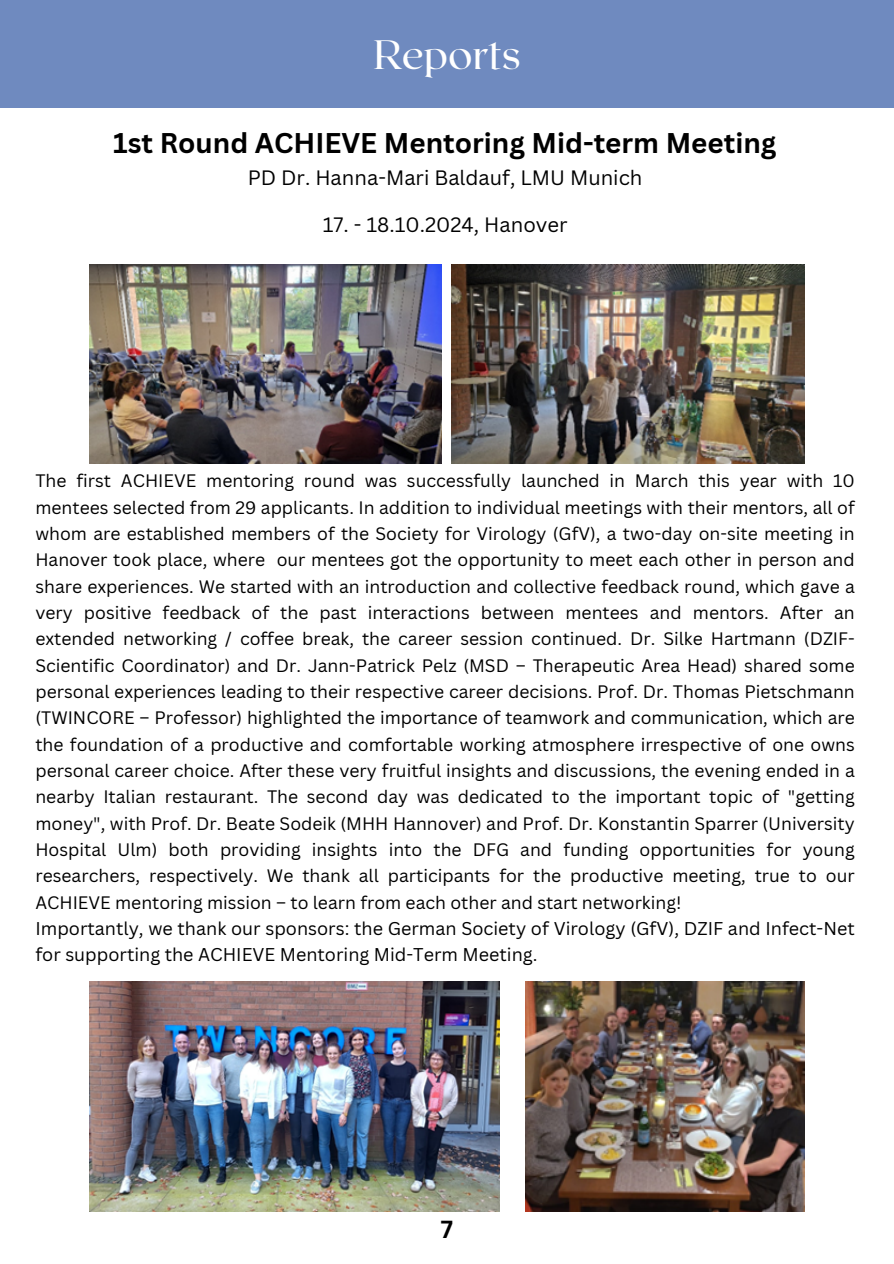
<style>
.page{position:relative;width:894px;height:1264px;background:#fff}
.page>*{position:absolute;margin:0;border:0;box-sizing:border-box;transform-origin:0 0}
.t1{font:40.95px "Roxborough CF";color:#fff}
.t2{font:700 27.75px "Canva Sans";color:#000}
.t3{font:700 24px "Canva Sans";color:#000}
.t4{font:20.25px "Canva Sans";color:#000}
.t5{font:18px/26.2px "Canva Sans";color:#000}
.t6{font:17.55px/26.2px "Canva Sans";color:#000;text-align:justify}
</style>
<div class="page">
<div style="left:0;top:0;width:893px;height:107px;background:#6f8abf"></div>
<img style="left:89px;top:265px;width:352px;height:199px">
<img style="left:451px;top:265px;width:353px;height:199px">
<img style="left:89px;top:981px;width:410px;height:230px">
<img style="left:525px;top:981px;width:278px;height:230px">
<h1 class="t1" style="left:373px;top:28px;width:149px">Reports</h1>
<h2 class="t2" style="left:113px;top:123px;width:664px">1st Round ACHIEVE Mentoring Mid-term Meeting</h2>
<h2 class="t4" style="left:248px;top:164px;width:396px">PD Dr. Hanna-Mari Baldauf, LMU Munich</h2>
<h3 class="t4" style="left:322px;top:210px;width:246px">17. - 18.10.2024, Hanover</h3>
<p class="t6" style="left:35px;top:467px;width:820px">The first ACHIEVE mentoring round was successfully launched in March this year with 10 mentees selected from 29 applicants. In addition to individual meetings with their mentors, all of whom are established members of the Society for Virology (GfV), a two-day on-site meeting in Hanover took place, where our mentees got the opportunity to meet each other in person and share experiences. We started with an introduction and collective feedback round, which gave a very positive feedback of the past interactions between mentees and mentors. After an extended networking / coffee break, the career session continued. Dr. Silke Hartmann (DZIF-Scientific Coordinator) and Dr. Jann-Patrick Pelz (MSD – Therapeutic Area Head) shared some personal experiences leading to their respective career decisions. Prof. Dr. Thomas Pietschmann (TWINCORE – Professor) highlighted the importance of teamwork and communication, which are the foundation of a productive and comfortable working atmosphere irrespective of one owns personal career choice. After these very fruitful insights and discussions, the evening ended in a nearby Italian restaurant. The second day was dedicated to the important topic of "getting money", with Prof. Dr. Beate Sodeik (MHH Hannover) and Prof. Dr. Konstantin Sparrer (University Hospital Ulm) both providing insights into the DFG and funding opportunities for young researchers, respectively. We thank all participants for the productive meeting, true to our ACHIEVE mentoring mission – to learn from each other and start networking!</p>
<p class="t5" style="left:35px;top:914px;width:820px">Importantly, we thank our sponsors: the German Society of Virology (GfV), DZIF and Infect-Net for supporting the ACHIEVE Mentoring Mid-Term Meeting.</p>
<p class="t3" style="left:441px;top:1211px;width:14px">7</p>
</div>
